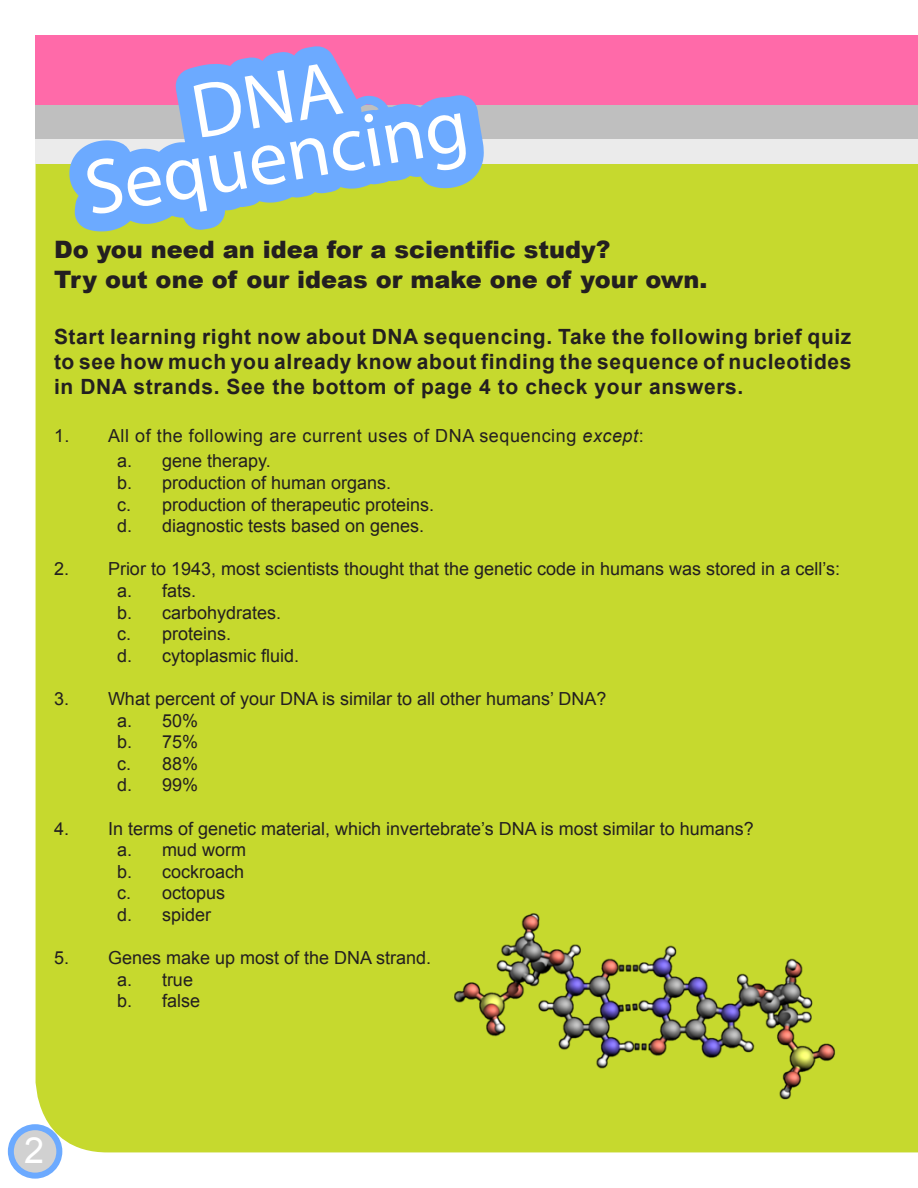
<style>
.page{position:relative;width:918px;height:1188px;background:#fff}
.page>*{position:absolute;margin:0;border:0;box-sizing:border-box;transform-origin:0 0}
.t1{font:78px "Myriad Pro";color:#fff}
.t2{font:36px "Arial";color:#fff}
.t3{font:900 24px "Arial";color:#231f20}
.t4{font:700 21px/25.2px "Arial";letter-spacing:.03em;color:#231f20;text-align:justify}
.t5{font:18px "Arial";color:#231f20}
.t6{font:18px "Arial";letter-spacing:.03em;color:#231f20}
.s1{font-style:italic}
</style>
<div class="page">
<div style="left:36px;top:164px;width:882px;height:988px;background:#c6d92e"></div>
<div style="left:36px;top:36px;width:882px;height:89px;background:#ff6aa9"></div>
<div style="left:36px;top:125px;width:882px;height:39px;background:#ebebeb"></div>
<div style="left:36px;top:105px;width:882px;height:33px;background:#bfbfbf"></div>
<div style="left:11px;top:1127px;width:48px;height:49px;background:#d1d1d1;border-radius:50%"></div>
<div style="left:8px;top:1124px;width:54px;height:55px;border:6px solid #6caaff;border-radius:50%"></div>
<img style="left:447px;top:904px;width:399px;height:209px">
<svg style="left:45px;top:35px;width:457px;height:218px"></svg>
<p class="t1" style="left:77px;top:143px;width:389px;rotate:-10deg">Sequencing</p>
<p class="t3" style="left:54px;top:232px;width:558px">Do you need an idea for a scientific study?</p>
<p class="t3" style="left:54px;top:262px;width:655px">Try out one of our ideas or make one of your own.</p>
<p class="t4" style="left:54px;top:324px;width:799px">Start learning right now about DNA sequencing. Take the following brief quiz to see how much you already know about finding the sequence of nucleotides in DNA strands. See the bottom of page 4 to check your answers.</p>
<p class="t6" style="left:54px;top:424px;width:591px">1. All of the following are current uses of DNA sequencing <span class="s1">except</span>:</p>
<p class="t5" style="left:117px;top:449px;width:155px">a. gene therapy.</p>
<p class="t5" style="left:117px;top:471px;width:276px">b. production of human organs.</p>
<p class="t5" style="left:117px;top:492px;width:319px">c. production of therapeutic proteins.</p>
<p class="t5" style="left:117px;top:514px;width:309px">d. diagnostic tests based on genes.</p>
<p class="t5" style="left:54px;top:557px;width:788px">2. Prior to 1943, most scientists thought that the genetic code in humans was stored in a cell’s:</p>
<p class="t5" style="left:117px;top:579px;width:81px">a. fats.</p>
<p class="t5" style="left:117px;top:600px;width:166px">b. carbohydrates.</p>
<p class="t5" style="left:117px;top:622px;width:116px">c. proteins.</p>
<p class="t5" style="left:117px;top:644px;width:184px">d. cytoplasmic fluid.</p>
<p class="t5" style="left:54px;top:687px;width:554px">3. What percent of your DNA is similar to all other humans’ DNA?</p>
<p class="t5" style="left:117px;top:708px;width:83px">a. 50%</p>
<p class="t5" style="left:117px;top:730px;width:83px">b. 75%</p>
<p class="t5" style="left:117px;top:752px;width:83px">c. 88%</p>
<p class="t5" style="left:117px;top:773px;width:83px">d. 99%</p>
<p class="t5" style="left:54px;top:816px;width:701px">4. In terms of genetic material, which invertebrate’s DNA is most similar to humans?</p>
<p class="t5" style="left:117px;top:838px;width:131px">a. mud worm</p>
<p class="t5" style="left:117px;top:860px;width:129px">b. cockroach</p>
<p class="t5" style="left:117px;top:881px;width:110px">c. octopus</p>
<p class="t5" style="left:117px;top:903px;width:96px">d. spider</p>
<p class="t5" style="left:54px;top:946px;width:379px">5. Genes make up most of the DNA strand.</p>
<p class="t5" style="left:117px;top:968px;width:78px">a. true</p>
<p class="t5" style="left:117px;top:989px;width:85px">b. false</p>
<p class="t2" style="left:24px;top:1127px;width:22px">2</p>
</div>
